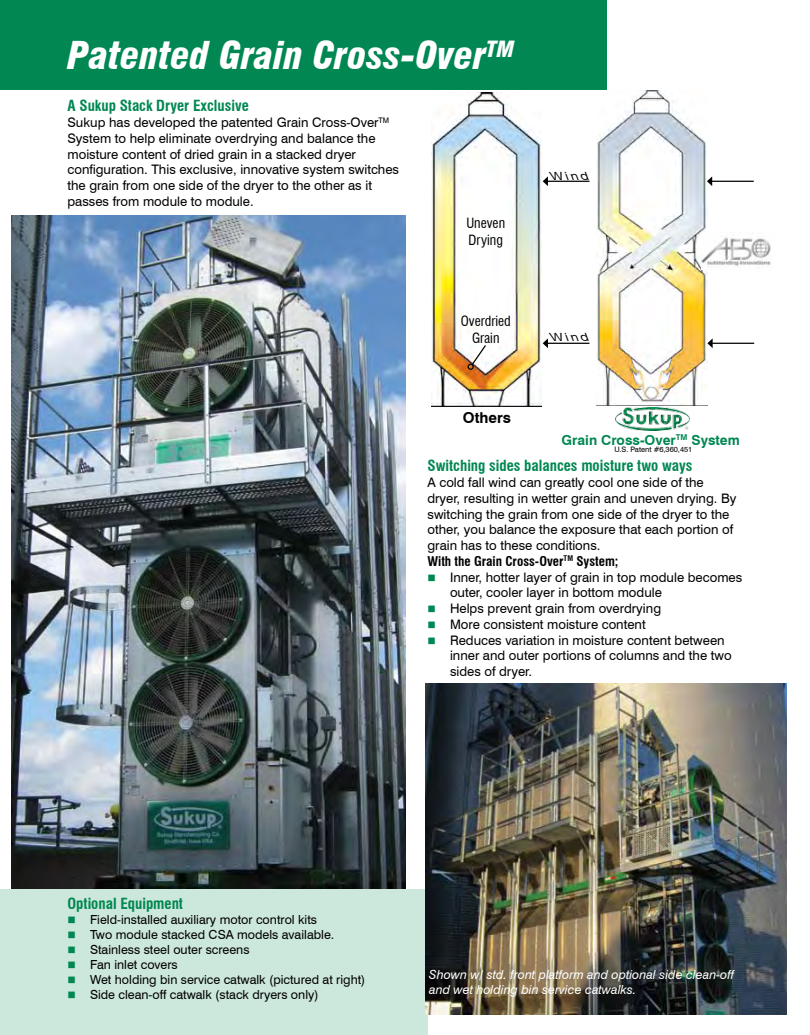
<style>
.page{position:relative;width:810px;height:1035px;background:#fff}
.page>*{position:absolute;margin:0;border:0;box-sizing:border-box;transform-origin:0 0}
.t1{font:italic 900 condensed 37.5px "Swiss 721 BT";color:#fff}
.t2{font:700 condensed 15px "Swiss 721 BT";color:#008752}
.t3{font:700 15px "Swiss 721 BT";color:#000}
.t4{font:condensed 13.75px/16.5px "Swiss 721 BT";color:#000}
.t5{font:700 13.75px "Swiss 721 BT";color:#008752}
.t6{font:13.12px/15.8px "Swiss 721 BT";color:#000}
.t7{font:12.5px/15px "Swiss 721 BT";color:#000}
.t8{font:italic 12.5px/15px "Swiss 721 BT";color:#fff}
.t9{font:italic expanded 11.25px "Swiss 721 BT";color:#000}
.t10{font:7.5px "Swiss 721 BT";color:#000}
.s1{font-weight:700;font-stretch:condensed}
</style>
<div class="page">
<div style="left:0;top:889px;width:428px;height:146px;background:#cce7dc"></div>
<img style="left:11px;top:215px;width:395px;height:673px">
<img style="left:597px;top:91px;width:111px;height:315px">
<img style="left:432px;top:93px;width:110px;height:313px">
<hr style="left:547px;top:181px;width:43px;height:1px;background:#000">
<svg style="left:543px;top:176px;width:5px;height:10px"></svg>
<hr style="left:712px;top:181px;width:42px;height:1px;background:#000">
<svg style="left:707px;top:176px;width:5px;height:10px"></svg>
<hr style="left:547px;top:343px;width:43px;height:1px;background:#000">
<svg style="left:543px;top:338px;width:5px;height:10px"></svg>
<hr style="left:712px;top:343px;width:42px;height:1px;background:#000">
<svg style="left:707px;top:338px;width:6px;height:10px"></svg>
<svg style="left:468px;top:344px;width:19px;height:26px"></svg>
<img style="left:701px;top:232px;width:70px;height:37px">
<img style="left:426px;top:683px;width:361px;height:331px">
<img style="left:616px;top:407px;width:73px;height:24px">
<div style="left:0;top:0;width:607px;height:90px;background:#008752"></div>
<h1 class="t1" style="left:68px;top:33px;width:449px">Patented Grain Cross-Over<sup>TM</sup></h1>
<p class="t2" style="left:68px;top:97px;width:183px">A Sukup Stack Dryer Exclusive</p>
<p class="t6" style="left:67px;top:114px;width:333px">Sukup has developed the patented Grain Cross-Over<sup>TM </sup>System to help eliminate overdrying and balance the moisture content of dried grain in a stacked dryer configuration. This exclusive, innovative system switches the grain from one side of the dryer to the other as it passes from module to module.</p>
<p class="t4" style="left:466px;top:215px;width:40px">Uneven<br>Drying</p>
<p class="t4" style="left:461px;top:313px;width:51px;text-align:center">Overdried<br>Grain</p>
<p class="t3" style="left:463px;top:407px;width:50px">Others</p>
<p class="t9" style="left:552px;top:169px;width:44px">Wind</p>
<p class="t9" style="left:552px;top:330px;width:44px">Wind</p>
<p class="t5" style="left:562px;top:430px;width:180px">Grain Cross-Over<sup>TM</sup> System</p>
<p class="t10" style="left:614px;top:444px;width:79px">U.S. Patent #6,360,451</p>
<p class="t2" style="left:428px;top:457px;width:266px">Switching sides balances moisture two ways</p>
<p class="t6" style="left:428px;top:474px;width:310px">A cold fall wind can greatly cool one side of the dryer, resulting in wetter grain and uneven drying. By switching the grain from one side of the dryer to the other, you balance the exposure that each portion of grain has to these conditions.<br><span class="s1">With the Grain Cross-Over</span><sup>TM</sup> <span class="s1">System;</span></p>
<p class="t6" style="left:450px;top:569px;width:294px">Inner, hotter layer of grain in top module becomes outer, cooler layer in bottom module<br>Helps prevent grain from overdrying<br>More consistent moisture content<br>Reduces variation in moisture content between inner and outer portions of columns and the two sides of dryer.</p>
<p class="t2" style="left:68px;top:894px;width:117px">Optional Equipment</p>
<p class="t7" style="left:90px;top:911px;width:277px">Field-installed auxiliary motor control kits<br>Two module stacked CSA models available.<br>Stainless steel outer screens<br>Fan inlet covers<br>Wet holding bin service catwalk (pictured at right)<br>Side clean-off catwalk (stack dryers only)</p>
<p class="t8" style="left:429px;top:966px;width:306px">Shown w/ std. front platform and optional side clean-off and wet holding bin service catwalks.</p>
</div>
